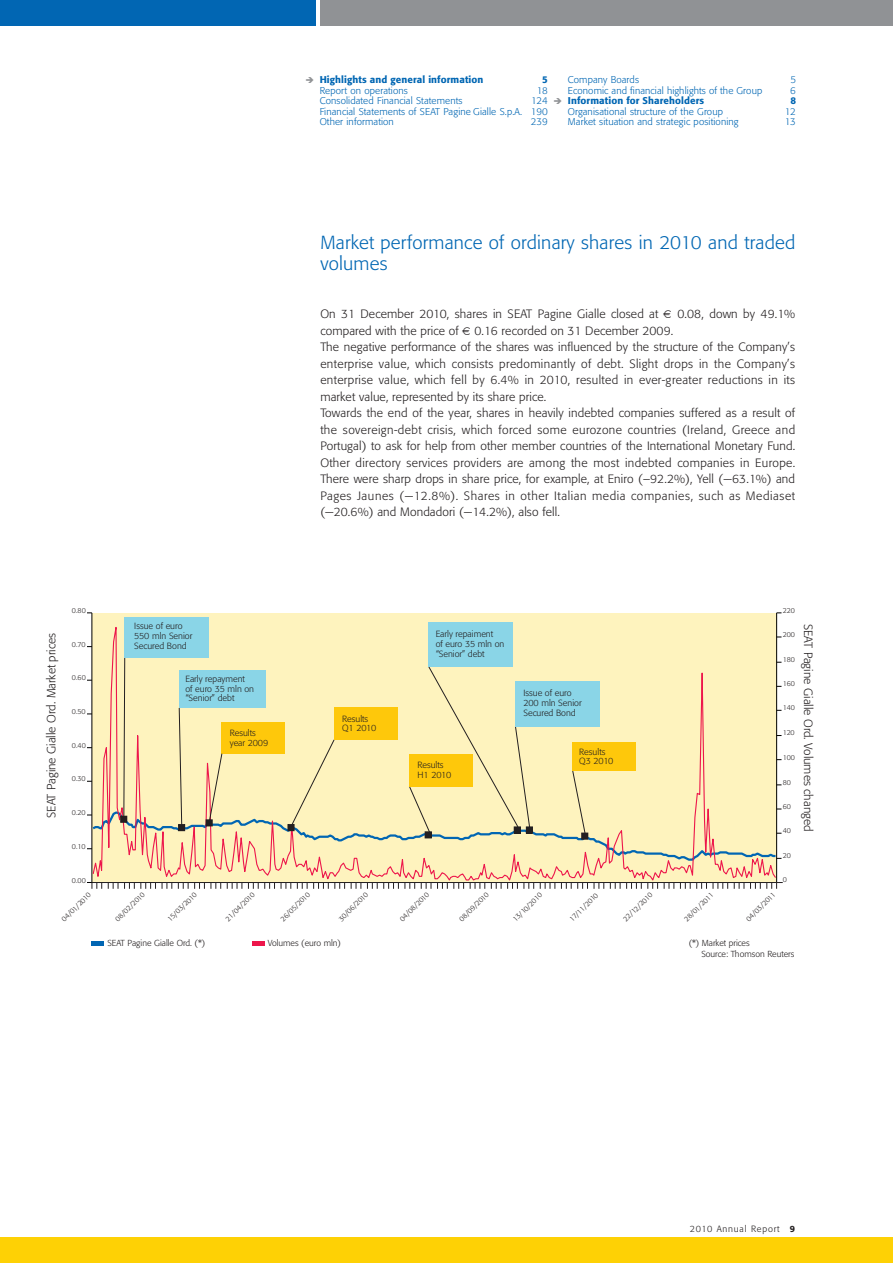
<style>
.page{position:relative;width:893px;height:1263px;background:#fff}
.page>*{position:absolute;margin:0;border:0;box-sizing:border-box;transform-origin:0 0}
.t1{font:300 18.75px/21px "Formata";letter-spacing:.01em;color:#0166b3}
.t2{font:300 12px/16.5px "Formata";letter-spacing:.01em;color:#231f20}
.t3{font:300 11.85px "Formata";color:#231f20}
.t4{font:300 9.75px/10.5px "Formata";letter-spacing:.01em;color:#0166b3;text-align:justify}
.t5{font:500 9.75px "Formata";letter-spacing:.01em;color:#0166b3}
.t6{font:300 9px "Formata";letter-spacing:.085em;color:#231f20}
.t7{font:300 8.85px/9.8px "Formata";color:#231f20}
.t8{font:300 8.7px/10.4px "Formata";color:#231f20}
.t9{font:300 7.05px "Formata";letter-spacing:-.02em;color:#231f20}
.s1{font-weight:500}
</style>
<div class="page">
<div style="left:0;top:1237px;width:893px;height:26px;background:#fed105"></div>
<div style="left:0;top:0;width:316px;height:26px;background:#0166b3"></div>
<div style="left:320px;top:0;width:573px;height:26px;background:#909295"></div>
<hr style="left:92px;top:942px;width:12px;height:4px;background:#0166b3">
<hr style="left:252px;top:942px;width:13px;height:4px;background:#ed164b">
<svg style="left:777px;top:882px;width:6px;height:7px"></svg>
<svg style="left:92px;top:612px;width:685px;height:277px;background:#f5e4ba"></svg>
<div style="left:125px;top:618px;width:84px;height:40px;background:#8ad5e7"></div>
<div style="left:429px;top:622px;width:84px;height:45px;background:#8ad5e7"></div>
<svg style="left:87px;top:657px;width:694px;height:206px;background:#f1e7b5"></svg>
<div style="left:409px;top:754px;width:63px;height:32px;background:#fec80b"></div>
<p class="t5" style="left:320px;top:75px;width:165px">Highlights and general information</p>
<p class="t5" style="left:542px;top:75px;width:7px">5</p>
<p class="t4" style="left:320px;top:86px;width:90px">Report on operations</p>
<p class="t4" style="left:537px;top:86px;width:13px">18</p>
<p class="t4" style="left:320px;top:96px;width:144px">Consolidated Financial Statements</p>
<p class="t4" style="left:320px;top:96px;width:230px;text-indent:211px">124<br>Financial Statements of SEAT Pagine Gialle S.p.A. 190<br>Other information</p>
<p class="t4" style="left:531px;top:117px;width:18px">239</p>
<p class="t4" style="left:568px;top:75px;width:73px">Company Boards</p>
<p class="t4" style="left:790px;top:75px;width:7px">5</p>
<p class="t4" style="left:568px;top:86px;width:196px">Economic and financial highlights of the Group</p>
<p class="t4" style="left:790px;top:86px;width:7px">6</p>
<p class="t5" style="left:568px;top:96px;width:138px">Information for Shareholders</p>
<p class="t5" style="left:790px;top:96px;width:7px">8</p>
<p class="t4" style="left:568px;top:107px;width:157px">Organisational structure of the Group</p>
<p class="t4" style="left:785px;top:107px;width:13px">12</p>
<p class="t4" style="left:568px;top:117px;width:172px">Market situation and strategic positioning</p>
<p class="t4" style="left:785px;top:117px;width:13px">13</p>
<p class="t9" style="left:72px;top:607px;width:15px">0.80</p>
<h1 class="t1" style="left:320px;top:233px;width:476px">Market performance of ordinary shares in 2010 and traded volumes</h1>
<p class="t2" style="left:320px;top:306px;width:340px">On 31 December 2010, shares in SEAT Pagine Gialle closed at</p>
<p class="t2" style="left:677px;top:306px;width:119px">0.08, down by 49.1%</p>
<p class="t2" style="left:320px;top:323px;width:140px">compared with the price of</p>
<p class="t2" style="left:320px;top:323px;width:476px;text-indent:154px">0.16 recorded on 31 December 2009.<br>The negative performance of the shares was influenced by the structure of the Company’s enterprise value, which consists predominantly of debt. Slight drops in the Company’s enterprise value, which fell by 6.4% in 2010, resulted in ever-greater reductions in its market value, represented by its share price.<br>Towards the end of the year, shares in heavily indebted companies suffered as a result of the sovereign-debt crisis, which forced some eurozone countries (Ireland, Greece and Portugal) to ask for help from other member countries of the International Monetary Fund.<br>Other directory services providers are among the most indebted companies in Europe.<br>There were sharp drops in share price, for example, at Eniro (–92.2%), Yell (—63.1%) and Pages Jaunes (—12.8%). Shares in other Italian media companies, such as Mediaset (—20.6%) and Mondadori (—14.2%), also fell.</p>
<p class="t9" style="left:783px;top:607px;width:14px">220</p>
<p class="t7" style="left:134px;top:622px;width:60px">Issue of euro<br>550 mln Senior<br>Secured Bond</p>
<p class="t7" style="left:185px;top:675px;width:70px">Early repayment of euro 35 mln on “Senior” debt</p>
<p class="t3" style="left:46px;top:818px;width:186px;rotate:-90deg">SEAT Pagine Gialle Ord. Market prices</p>
<p class="t3" style="left:814px;top:624px;width:209px;rotate:90deg">SEAT Pagine Gialle Ord. Volumes changed</p>
<p class="t7" style="left:436px;top:630px;width:70px">Early repaiment<br>of euro 35 mln on “Senior” debt</p>
<p class="t9" style="left:783px;top:631px;width:14px">200</p>
<p class="t9" style="left:72px;top:641px;width:15px">0.70</p>
<p class="t9" style="left:783px;top:656px;width:14px">180</p>
<p class="t9" style="left:72px;top:675px;width:15px">0.60</p>
<p class="t9" style="left:783px;top:681px;width:14px">160</p>
<p class="t7" style="left:523px;top:689px;width:60px">Issue of euro<br>200 mln Senior<br>Secured Bond</p>
<p class="t9" style="left:783px;top:705px;width:14px">140</p>
<p class="t9" style="left:72px;top:708px;width:15px">0.50</p>
<p class="t7" style="left:342px;top:714px;width:36px">Results<br>Q1 2010</p>
<p class="t7" style="left:230px;top:729px;width:40px">Results year 2009</p>
<p class="t9" style="left:783px;top:730px;width:13px">120</p>
<p class="t9" style="left:72px;top:742px;width:15px">0.40</p>
<p class="t7" style="left:579px;top:747px;width:36px">Results<br>Q3 2010</p>
<p class="t9" style="left:783px;top:754px;width:14px">100</p>
<p class="t7" style="left:417px;top:761px;width:35px">Results<br>H1 2010</p>
<p class="t9" style="left:72px;top:775px;width:15px">0.30</p>
<p class="t9" style="left:783px;top:779px;width:10px">80</p>
<p class="t9" style="left:783px;top:803px;width:10px">60</p>
<p class="t9" style="left:72px;top:809px;width:15px">0.20</p>
<p class="t9" style="left:783px;top:827px;width:10px">40</p>
<p class="t9" style="left:72px;top:843px;width:15px">0.10</p>
<p class="t9" style="left:72px;top:877px;width:15px">0.00</p>
<p class="t9" style="left:61px;top:918px;width:40px;rotate:-45deg">04/01/2010</p>
<p class="t9" style="left:783px;top:852px;width:10px">20</p>
<p class="t9" style="left:783px;top:877px;width:6px">0</p>
<p class="t9" style="left:114px;top:918px;width:40px;rotate:-45deg">08/02/2010</p>
<p class="t9" style="left:166px;top:918px;width:40px;rotate:-45deg">15/03/2010</p>
<p class="t9" style="left:225px;top:918px;width:40px;rotate:-45deg">21/04/2010</p>
<p class="t9" style="left:280px;top:918px;width:40px;rotate:-45deg">26/05/2010</p>
<p class="t9" style="left:338px;top:918px;width:40px;rotate:-45deg">30/06/2010</p>
<p class="t9" style="left:399px;top:918px;width:40px;rotate:-45deg">04/08/2010</p>
<p class="t9" style="left:458px;top:918px;width:40px;rotate:-45deg">08/09/2010</p>
<p class="t9" style="left:512px;top:918px;width:39px;rotate:-45deg">13/10/2010</p>
<p class="t9" style="left:569px;top:918px;width:39px;rotate:-45deg">17/11/2010</p>
<p class="t9" style="left:622px;top:918px;width:39px;rotate:-45deg">22/12/2010</p>
<p class="t9" style="left:683px;top:918px;width:39px;rotate:-45deg">28/01/2011</p>
<p class="t9" style="left:745px;top:918px;width:40px;rotate:-45deg">04/03/2011</p>
<p class="t8" style="left:701px;top:938px;width:95px;text-indent:-13px">(*) Market prices<br>Source: Thomson Reuters</p>
<p class="t8" style="left:107px;top:938px;width:99px">SEAT Pagine Gialle Ord. (*)</p>
<p class="t8" style="left:268px;top:938px;width:75px">V olumes (euro mln)</p>
<p class="t6" style="left:690px;top:1225px;width:107px">2010 Annual Report <span class="s1">9</span></p>
</div>
